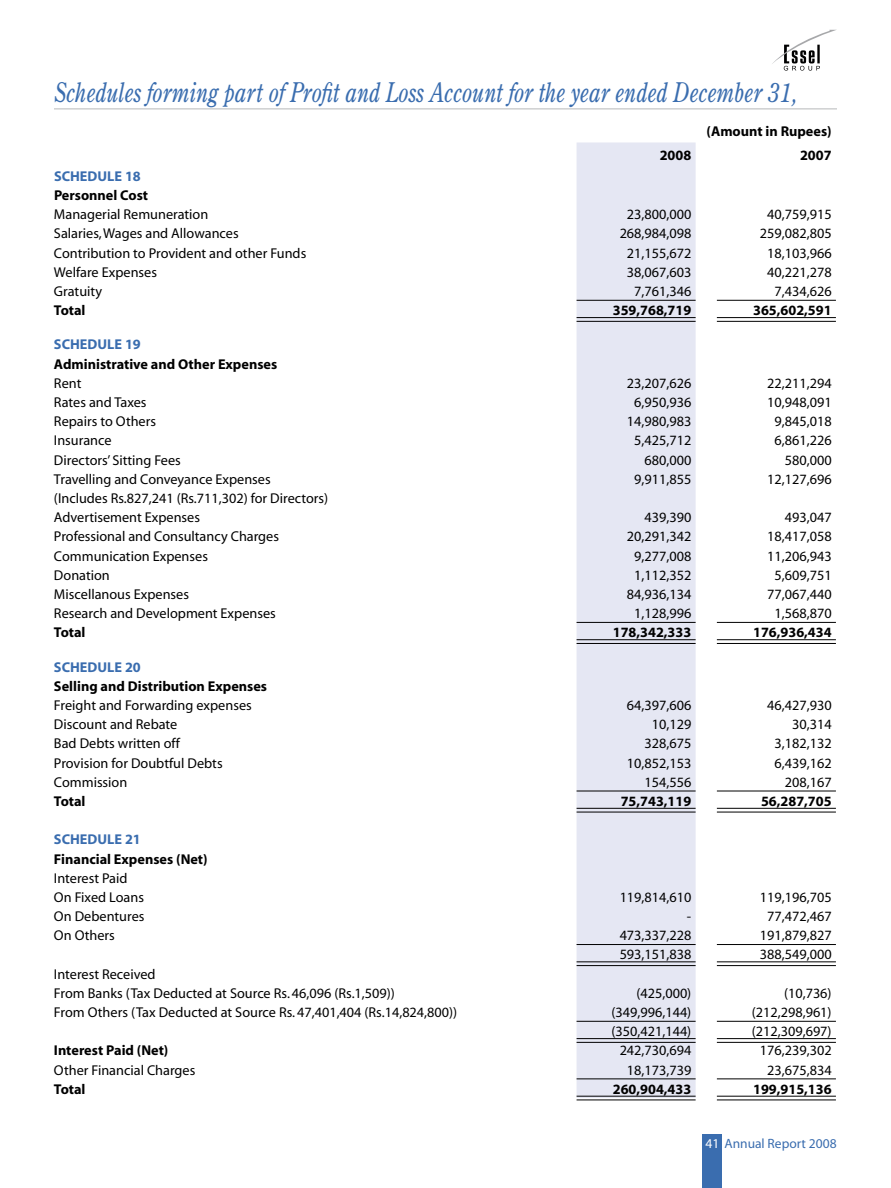
<style>
.page{position:relative;width:891px;height:1188px;background:#fff}
.page>*{position:absolute;margin:0;border:0;box-sizing:border-box;transform-origin:0 0}
.t1{font:italic 27px "Century Old Style Std";color:#3a6daf;scale:.8 1}
.t2{font:14.25px/19.2px "Myriad";color:#000}
.t3{font:700 14.25px/19.2px "Myriad";color:#000}
.t4{font:13.5px "Myriad";color:#3a6daf}
.s1{font-weight:700;color:#3a6daf}
.s2{font-weight:700}
.s3{color:#3a6daf}
.s4{font-weight:400}
.s5{color:#fff}
</style>
<div class="page">
<div style="left:702px;top:1134px;width:20px;height:54px;background:#3a6daf"></div>
<svg style="left:772px;top:30px;width:64px;height:41px"></svg>
<hr style="left:54px;top:108px;width:783px;height:2px;background:#cfd0d1">
<div style="left:577px;top:142px;width:119px;height:956px;background:#e5e7f3"></div>
<hr style="left:577px;top:300px;width:119px;height:1px;background:#000">
<hr style="left:577px;top:317px;width:119px;height:1px;background:#000">
<hr style="left:577px;top:321px;width:119px;height:1px;background:#000">
<hr style="left:717px;top:300px;width:119px;height:1px;background:#000">
<hr style="left:717px;top:317px;width:119px;height:1px;background:#000">
<hr style="left:717px;top:321px;width:119px;height:1px;background:#000">
<hr style="left:577px;top:622px;width:119px;height:1px;background:#000">
<hr style="left:577px;top:639px;width:119px;height:1px;background:#000">
<hr style="left:577px;top:643px;width:119px;height:1px;background:#000">
<hr style="left:717px;top:622px;width:119px;height:1px;background:#000">
<hr style="left:717px;top:639px;width:119px;height:1px;background:#000">
<hr style="left:717px;top:643px;width:119px;height:1px;background:#000">
<hr style="left:577px;top:791px;width:119px;height:1px;background:#000">
<hr style="left:577px;top:808px;width:119px;height:1px;background:#000">
<hr style="left:577px;top:812px;width:119px;height:1px;background:#000">
<hr style="left:717px;top:791px;width:119px;height:1px;background:#000">
<hr style="left:717px;top:808px;width:119px;height:1px;background:#000">
<hr style="left:717px;top:812px;width:119px;height:1px;background:#000">
<hr style="left:577px;top:1078px;width:119px;height:1px;background:#000">
<hr style="left:577px;top:1096px;width:119px;height:1px;background:#000">
<hr style="left:577px;top:1100px;width:119px;height:1px;background:#000">
<hr style="left:717px;top:1078px;width:119px;height:1px;background:#000">
<hr style="left:717px;top:1096px;width:119px;height:1px;background:#000">
<hr style="left:717px;top:1100px;width:119px;height:1px;background:#000">
<hr style="left:577px;top:944px;width:119px;height:1px;background:#000">
<hr style="left:577px;top:961px;width:119px;height:1px;background:#000">
<hr style="left:577px;top:965px;width:119px;height:1px;background:#000">
<hr style="left:717px;top:944px;width:119px;height:1px;background:#000">
<hr style="left:717px;top:961px;width:119px;height:1px;background:#000">
<hr style="left:717px;top:965px;width:119px;height:1px;background:#000">
<hr style="left:577px;top:1021px;width:119px;height:1px;background:#000">
<hr style="left:577px;top:1038px;width:119px;height:1px;background:#000">
<hr style="left:577px;top:1042px;width:119px;height:1px;background:#000">
<hr style="left:717px;top:1021px;width:119px;height:1px;background:#000">
<hr style="left:717px;top:1038px;width:119px;height:1px;background:#000">
<hr style="left:717px;top:1042px;width:119px;height:1px;background:#000">
<p class="t1" style="left:54px;top:75px;width:930px">Schedules forming part of Profit and Loss Account for the year ended December 31,</p>
<p class="t3" style="left:707px;top:122px;width:127px">(Amount in Rupees)</p>
<p class="t3" style="left:660px;top:146px;width:33px">2008</p>
<p class="t3" style="left:800px;top:146px;width:33px">2007</p>
<p class="t2" style="left:54px;top:167px;width:156px"><span class="s1">SCHEDULE 18<br></span><span class="s2">Personnel Cost<br></span>Managerial Remuneration</p>
<p class="t2" style="left:627px;top:206px;width:66px">23,800,000</p>
<p class="t2" style="left:767px;top:206px;width:66px">40,759,915</p>
<p class="t2" style="left:54px;top:225px;width:186px">Salaries, Wages and Allowances</p>
<p class="t2" style="left:620px;top:225px;width:73px">268,984,098</p>
<p class="t2" style="left:760px;top:225px;width:73px">259,082,805</p>
<p class="t2" style="left:54px;top:244px;width:254px">Contribution to Provident and other Funds</p>
<p class="t2" style="left:627px;top:244px;width:66px">21,155,672</p>
<p class="t2" style="left:767px;top:244px;width:66px">18,103,966</p>
<p class="t2" style="left:54px;top:263px;width:105px">Welfare Expenses</p>
<p class="t2" style="left:627px;top:263px;width:66px">38,067,603</p>
<p class="t2" style="left:767px;top:263px;width:66px">40,221,278</p>
<p class="t2" style="left:54px;top:282px;width:50px">Gratuity</p>
<p class="t2" style="left:634px;top:282px;width:59px">7,761,346</p>
<p class="t2" style="left:775px;top:282px;width:59px">7,434,626</p>
<p class="t3" style="left:54px;top:301px;width:33px">Total</p>
<p class="t3" style="left:613px;top:301px;width:80px">359,768,719</p>
<p class="t3" style="left:753px;top:301px;width:80px">365,602,591</p>
<p class="t3" style="left:54px;top:336px;width:225px"><span class="s3">SCHEDULE 19<br></span>Administrative and Other Expenses<br><span class="s4">Rent</span></p>
<p class="t2" style="left:627px;top:374px;width:66px">23,207,626</p>
<p class="t2" style="left:767px;top:374px;width:66px">22,211,294</p>
<p class="t2" style="left:54px;top:393px;width:94px">Rates and Taxes</p>
<p class="t2" style="left:634px;top:393px;width:59px">6,950,936</p>
<p class="t2" style="left:767px;top:393px;width:66px">10,948,091</p>
<p class="t2" style="left:54px;top:413px;width:104px">Repairs to Others</p>
<p class="t2" style="left:627px;top:413px;width:66px">14,980,983</p>
<p class="t2" style="left:775px;top:413px;width:59px">9,845,018</p>
<p class="t2" style="left:54px;top:432px;width:59px">Insurance</p>
<p class="t2" style="left:634px;top:432px;width:59px">5,425,712</p>
<p class="t2" style="left:775px;top:432px;width:59px">6,861,226</p>
<p class="t2" style="left:54px;top:451px;width:128px">Directors’ Sitting Fees</p>
<p class="t2" style="left:645px;top:451px;width:48px">680,000</p>
<p class="t2" style="left:785px;top:451px;width:48px">580,000</p>
<p class="t2" style="left:54px;top:470px;width:218px">Travelling and Conveyance Expenses</p>
<p class="t2" style="left:634px;top:470px;width:59px">9,911,855</p>
<p class="t2" style="left:767px;top:470px;width:66px">12,127,696</p>
<p class="t2" style="left:54px;top:489px;width:276px">(Includes Rs.827,241 (Rs.711,302) for Directors)<br>Advertisement Expenses</p>
<p class="t2" style="left:645px;top:508px;width:48px">439,390</p>
<p class="t2" style="left:785px;top:508px;width:48px">493,047</p>
<p class="t2" style="left:54px;top:528px;width:227px">Professional and Consultancy Charges</p>
<p class="t2" style="left:627px;top:528px;width:66px">20,291,342</p>
<p class="t2" style="left:767px;top:528px;width:66px">18,417,058</p>
<p class="t2" style="left:54px;top:547px;width:155px">Communication Expenses</p>
<p class="t2" style="left:634px;top:547px;width:59px">9,277,008</p>
<p class="t2" style="left:767px;top:547px;width:66px">11,206,943</p>
<p class="t2" style="left:54px;top:566px;width:57px">Donation</p>
<p class="t2" style="left:634px;top:566px;width:59px">1,112,352</p>
<p class="t2" style="left:775px;top:566px;width:59px">5,609,751</p>
<p class="t2" style="left:54px;top:585px;width:137px">Miscellanous Expenses</p>
<p class="t2" style="left:627px;top:585px;width:66px">84,936,134</p>
<p class="t2" style="left:767px;top:585px;width:66px">77,067,440</p>
<p class="t2" style="left:54px;top:604px;width:223px">Research and Development Expenses</p>
<p class="t2" style="left:634px;top:604px;width:59px">1,128,996</p>
<p class="t2" style="left:775px;top:604px;width:59px">1,568,870</p>
<p class="t3" style="left:54px;top:623px;width:33px">Total</p>
<p class="t3" style="left:613px;top:623px;width:80px">178,342,333</p>
<p class="t3" style="left:753px;top:623px;width:80px">176,936,434</p>
<p class="t3" style="left:54px;top:658px;width:215px"><span class="s3">SCHEDULE 20<br></span>Selling and Distribution Expenses<br><span class="s4">Freight and Forwarding expenses</span></p>
<p class="t2" style="left:627px;top:696px;width:66px">64,397,606</p>
<p class="t2" style="left:767px;top:696px;width:66px">46,427,930</p>
<p class="t2" style="left:54px;top:715px;width:125px">Discount and Rebate</p>
<p class="t2" style="left:652px;top:715px;width:41px">10,129</p>
<p class="t2" style="left:792px;top:715px;width:41px">30,314</p>
<p class="t2" style="left:54px;top:735px;width:127px">Bad Debts written off</p>
<p class="t2" style="left:645px;top:735px;width:48px">328,675</p>
<p class="t2" style="left:775px;top:735px;width:59px">3,182,132</p>
<p class="t2" style="left:54px;top:754px;width:170px">Provision for Doubtful Debts</p>
<p class="t2" style="left:627px;top:754px;width:66px">10,852,153</p>
<p class="t2" style="left:775px;top:754px;width:59px">6,439,162</p>
<p class="t2" style="left:54px;top:773px;width:75px">Commission</p>
<p class="t2" style="left:645px;top:773px;width:48px">154,556</p>
<p class="t2" style="left:785px;top:773px;width:48px">208,167</p>
<p class="t3" style="left:54px;top:792px;width:33px">Total</p>
<p class="t3" style="left:621px;top:792px;width:72px">75,743,119</p>
<p class="t3" style="left:761px;top:792px;width:72px">56,287,705</p>
<p class="t2" style="left:54px;top:831px;width:155px"><span class="s1">SCHEDULE 21<br></span><span class="s2">Financial Expenses (Net)<br></span>Interest Paid<br>On Fixed Loans</p>
<p class="t2" style="left:620px;top:888px;width:73px">119,814,610</p>
<p class="t2" style="left:760px;top:888px;width:73px">119,196,705</p>
<p class="t2" style="left:54px;top:907px;width:92px">On Debentures</p>
<p class="t2" style="left:687px;top:907px;width:6px">-</p>
<p class="t2" style="left:767px;top:907px;width:66px">77,472,467</p>
<p class="t2" style="left:54px;top:927px;width:62px">On Others</p>
<p class="t2" style="left:620px;top:927px;width:73px">473,337,228</p>
<p class="t2" style="left:760px;top:927px;width:73px">191,879,827</p>
<p class="t2" style="left:620px;top:946px;width:73px">593,151,838</p>
<p class="t2" style="left:760px;top:946px;width:73px">388,549,000</p>
<p class="t2" style="left:54px;top:965px;width:342px">Interest Received<br>From Banks (Tax Deducted at Source Rs. 46,096 (Rs.1,509))</p>
<p class="t2" style="left:636px;top:984px;width:56px">(425,000)</p>
<p class="t2" style="left:784px;top:984px;width:49px">(10,736)</p>
<p class="t2" style="left:54px;top:1003px;width:405px">From Others (Tax Deducted at Source Rs. 47,401,404 (Rs.14,824,800))</p>
<p class="t2" style="left:612px;top:1003px;width:81px">(349,996,144)</p>
<p class="t2" style="left:752px;top:1003px;width:81px">(212,298,961)</p>
<p class="t2" style="left:612px;top:1023px;width:81px">(350,421,144)</p>
<p class="t2" style="left:752px;top:1023px;width:81px">(212,309,697)</p>
<p class="t3" style="left:54px;top:1042px;width:116px">Interest Paid (Net)</p>
<p class="t2" style="left:620px;top:1042px;width:73px">242,730,694</p>
<p class="t2" style="left:760px;top:1042px;width:73px">176,239,302</p>
<p class="t2" style="left:54px;top:1061px;width:143px">Other Financial Charges</p>
<p class="t2" style="left:627px;top:1061px;width:66px">18,173,739</p>
<p class="t2" style="left:767px;top:1061px;width:66px">23,675,834</p>
<p class="t3" style="left:54px;top:1080px;width:33px">Total</p>
<p class="t3" style="left:613px;top:1080px;width:80px">260,904,433</p>
<p class="t3" style="left:753px;top:1080px;width:80px">199,915,136</p>
<p class="t4" style="left:706px;top:1136px;width:133px"><span class="s5">41</span> Annual Report 2008</p>
</div>
